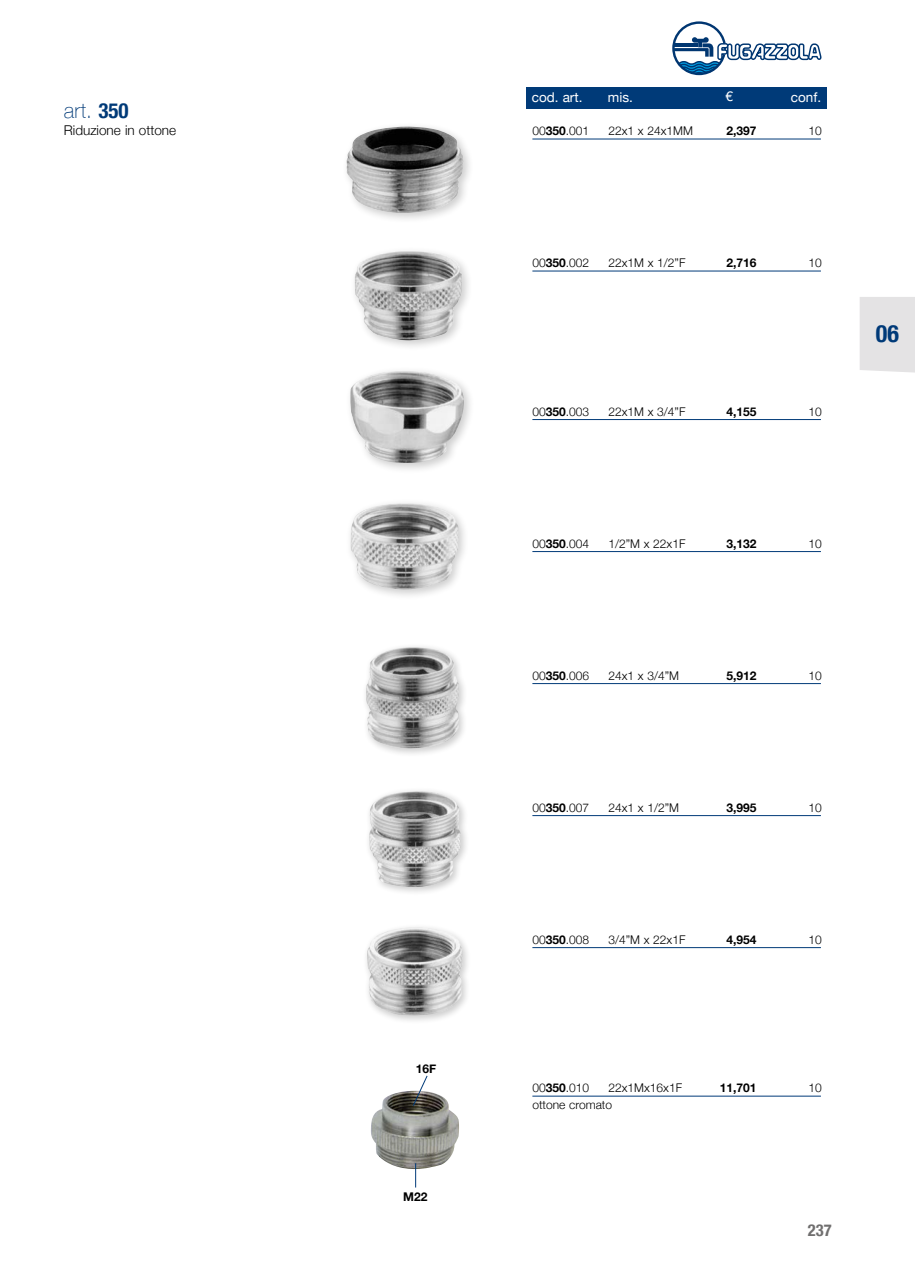
<style>
.page{position:relative;width:915px;height:1263px;background:#fff}
.page>*{position:absolute;margin:0;border:0;box-sizing:border-box;transform-origin:0 0}
.t1{font:700 condensed 24px "Helvetica Neue";color:#003a78}
.codici_articolo{font:100 21px "Helvetica Neue";color:#003a78}
.t2{font:700 condensed 16.5px "Helvetica Neue";color:#706f6f}
.t3{font:13.5px "Helvetica Neue";color:#fff}
.t4{font:300 13.5px "Helvetica Neue";color:#000}
.tabelle2017{font:300 12px "Helvetica Neue";color:#000}
.tabelle2017-2{font:700 12px "Helvetica Neue";color:#000}
.descriz__italiano{font:700 12px "Helvetica Neue";color:#000}
.s1{font-weight:700;font-stretch:condensed}
.s2{font-weight:700}
</style>
<div class="page">
<div style="left:526px;top:87px;width:299px;height:21px;background:#003a78"></div>
<svg style="left:672px;top:21px;width:149px;height:54px"></svg>
<hr style="left:532px;top:139px;width:288px;height:1px;background:#003a78">
<hr style="left:532px;top:271px;width:288px;height:1px;background:#003a78">
<hr style="left:532px;top:419px;width:288px;height:1px;background:#003a78">
<hr style="left:532px;top:551px;width:288px;height:1px;background:#003a78">
<hr style="left:532px;top:683px;width:288px;height:1px;background:#003a78">
<hr style="left:532px;top:815px;width:288px;height:1px;background:#003a78">
<hr style="left:532px;top:947px;width:288px;height:1px;background:#003a78">
<hr style="left:532px;top:1096px;width:288px;height:1px;background:#003a78">
<div style="left:341px;top:121px;width:133px;height:103px;background:#000;opacity:.2"></div>
<img style="left:346px;top:127px;width:117px;height:86px">
<div style="left:349px;top:245px;width:124px;height:106px;background:#000;opacity:.2"></div>
<img style="left:354px;top:251px;width:108px;height:90px">
<div style="left:345px;top:366px;width:129px;height:108px;background:#000;opacity:.2"></div>
<img style="left:350px;top:371px;width:114px;height:92px">
<div style="left:345px;top:498px;width:124px;height:102px;background:#000;opacity:.2"></div>
<img style="left:350px;top:503px;width:109px;height:89px">
<div style="left:365px;top:787px;width:104px;height:109px;background:#000;opacity:.2"></div>
<img style="left:369px;top:791px;width:91px;height:97px">
<div style="left:362px;top:923px;width:109px;height:101px;background:#000;opacity:.2"></div>
<img style="left:366px;top:927px;width:96px;height:89px">
<div style="left:362px;top:643px;width:106px;height:114px;background:#000;opacity:.2"></div>
<img style="left:366px;top:647px;width:93px;height:102px">
<img style="left:371px;top:1091px;width:88px;height:80px">
<svg style="left:412px;top:1075px;width:16px;height:32px"></svg>
<svg style="left:415px;top:1163px;width:1px;height:24px"></svg>
<div style="left:860px;top:297px;width:54px;height:76px;background:#e4e3e4"></div>
<p class="t3" style="left:531px;top:87px;width:52px">cod. art.</p>
<p class="t3" style="left:607px;top:87px;width:27px">mis.</p>
<p class="t3" style="left:725px;top:86px;width:9px">€</p>
<p class="t3" style="left:790px;top:87px;width:32px">conf.</p>
<p class="codici_articolo" style="left:64px;top:95px;width:66px">art. <span class="s1">350</span></p>
<p class="t4" style="left:64px;top:119px;width:114px">Riduzione in ottone</p>
<p class="tabelle2017" style="left:532px;top:121px;width:58px">00<span class="s2">350</span>.001</p>
<p class="tabelle2017" style="left:608px;top:121px;width:86px">22x1 x 24x1MM</p>
<p class="tabelle2017-2" style="left:726px;top:122px;width:32px">2,397</p>
<p class="tabelle2017" style="left:808px;top:121px;width:15px">10</p>
<p class="descriz__italiano" style="left:415px;top:1060px;width:22px">16F</p>
<p class="descriz__italiano" style="left:403px;top:1187px;width:26px">M22</p>
<p class="tabelle2017" style="left:532px;top:253px;width:58px">00<span class="s2">350</span>.002</p>
<p class="tabelle2017" style="left:608px;top:253px;width:78px">22x1M x 1/2”F</p>
<p class="tabelle2017-2" style="left:726px;top:254px;width:32px">2,716</p>
<p class="tabelle2017" style="left:808px;top:253px;width:15px">10</p>
<p class="tabelle2017" style="left:532px;top:402px;width:58px">00<span class="s2">350</span>.003</p>
<p class="tabelle2017" style="left:608px;top:402px;width:78px">22x1M x 3/4”F</p>
<p class="tabelle2017-2" style="left:726px;top:402px;width:32px">4,155</p>
<p class="tabelle2017" style="left:808px;top:402px;width:15px">10</p>
<p class="tabelle2017" style="left:532px;top:534px;width:58px">00<span class="s2">350</span>.004</p>
<p class="tabelle2017" style="left:608px;top:534px;width:78px">1/2”M x 22x1F</p>
<p class="tabelle2017-2" style="left:726px;top:534px;width:32px">3,132</p>
<p class="tabelle2017" style="left:808px;top:534px;width:15px">10</p>
<p class="tabelle2017" style="left:532px;top:666px;width:58px">00<span class="s2">350</span>.006</p>
<p class="tabelle2017" style="left:608px;top:666px;width:72px">24x1 x 3/4”M</p>
<p class="tabelle2017-2" style="left:726px;top:666px;width:32px">5,912</p>
<p class="tabelle2017" style="left:808px;top:666px;width:15px">10</p>
<p class="tabelle2017" style="left:532px;top:798px;width:58px">00<span class="s2">350</span>.007</p>
<p class="tabelle2017" style="left:608px;top:798px;width:72px">24x1 x 1/2”M</p>
<p class="tabelle2017-2" style="left:726px;top:798px;width:32px">3,995</p>
<p class="tabelle2017" style="left:808px;top:798px;width:15px">10</p>
<p class="tabelle2017" style="left:532px;top:930px;width:58px">00<span class="s2">350</span>.008</p>
<p class="tabelle2017" style="left:608px;top:930px;width:78px">3/4”M x 22x1F</p>
<p class="tabelle2017-2" style="left:726px;top:930px;width:32px">4,954</p>
<p class="tabelle2017" style="left:808px;top:930px;width:15px">10</p>
<h1 class="t1" style="left:875px;top:314px;width:25px">06</h1>
<p class="tabelle2017" style="left:532px;top:1078px;width:58px">00<span class="s2">350</span>.010</p>
<p class="tabelle2017" style="left:608px;top:1078px;width:75px">22x1Mx16x1F</p>
<p class="tabelle2017-2" style="left:719px;top:1079px;width:38px">11,701</p>
<p class="tabelle2017" style="left:808px;top:1078px;width:15px">10</p>
<p class="tabelle2017" style="left:532px;top:1095px;width:81px">ottone cromato</p>
<h3 class="t2" style="left:807px;top:1217px;width:25px">237</h3>
</div>
